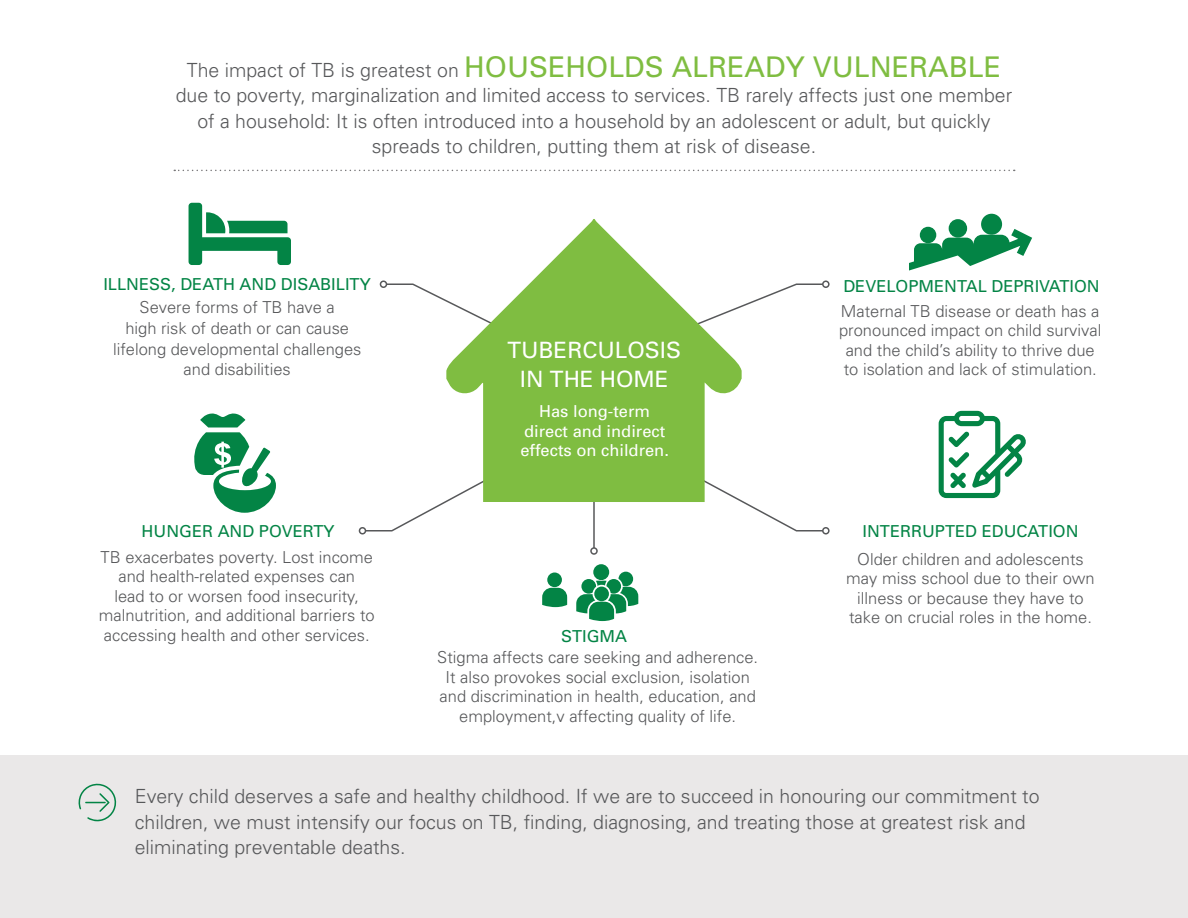
<style>
.page{position:relative;width:1188px;height:918px;background:#fff}
.page>*{position:absolute;margin:0;border:0;box-sizing:border-box;transform-origin:0 0}
.t1{font:28.5px "Univers";color:#7fbd41}
.t2{font:22.5px/28.5px "Univers";color:#fff;text-align:center}
.t3{font:300 19.5px/25.5px "Univers";color:#57585a;text-align:center}
.t4{font:300 16.5px/19.5px "Univers";color:#57585a;text-align:center}
.t5{font:16.5px "Univers";color:#038445}
.t6{font:16.5px/19.5px "Univers";color:#fff;text-align:center}
.s1{font-weight:300;font-size:19.5px;color:#57585a}
</style>
<div class="page">
<div style="left:0;top:755px;width:1188px;height:163px;background:#eae8e8"></div>
<svg style="left:364px;top:500px;width:83px;height:32px"></svg>
<div style="left:359px;top:527px;width:7px;height:8px;border:2px solid #57585a;border-radius:50%"></div>
<svg style="left:385px;top:283px;width:61px;height:19px"></svg>
<div style="left:380px;top:280px;width:7px;height:8px;border:2px solid #57585a;border-radius:50%"></div>
<svg style="left:741px;top:500px;width:83px;height:32px"></svg>
<div style="left:822px;top:527px;width:8px;height:8px;border:2px solid #57585a;border-radius:50%"></div>
<svg style="left:742px;top:283px;width:82px;height:24px"></svg>
<div style="left:822px;top:280px;width:8px;height:8px;border:2px solid #57585a;border-radius:50%"></div>
<hr style="left:593px;top:497px;width:2px;height:51px;background:#57585a">
<div style="left:590px;top:547px;width:8px;height:8px;border:2px solid #57585a;border-radius:50%"></div>
<svg style="left:446px;top:219px;width:296px;height:283px;fill:#7fbd41"></svg>
<svg style="left:174px;top:170px;width:841px;height:1px"></svg>
<svg style="left:189px;top:203px;width:102px;height:62px"></svg>
<svg style="left:194px;top:413px;width:82px;height:100px"></svg>
<svg style="left:909px;top:229px;width:123px;height:42px"></svg>
<div style="left:920px;top:227px;width:16px;height:16px;background:#038445;border-radius:50%"></div>
<div style="left:949px;top:219px;width:18px;height:19px;background:#038445;border-radius:50%"></div>
<div style="left:981px;top:214px;width:21px;height:21px;background:#038445;border-radius:50%"></div>
<svg style="left:939px;top:411px;width:87px;height:87px"></svg>
<div style="left:547px;top:573px;width:15px;height:14px;background:#038445;border-radius:50%"></div>
<svg style="left:576px;top:564px;width:62px;height:57px"></svg>
<svg style="left:542px;top:588px;width:25px;height:19px"></svg>
<svg style="left:78px;top:783px;width:39px;height:38px"></svg>
<h1 class="t1" style="left:187px;top:49px;width:816px"><span class="s1">The impact of TB is greatest on</span> HOUSEHOLDS ALREADY VULNERABLE</h1>
<p class="t3" style="left:176px;top:82px;width:838px">due to poverty, marginalization and limited access to services. TB rarely affects just one member of a household: It is often introduced into a household by an adolescent or adult, but quickly spreads to children, putting them at risk of disease.</p>
<p class="t5" style="left:103px;top:274px;width:269px">ILLNESS, DEATH AND DISABILITY</p>
<p class="t4" style="left:113px;top:296px;width:250px;line-height:20.7px">Severe forms of TB have a<br>high risk of death or can cause lifelong developmental challenges and disabilities</p>
<p class="t5" style="left:142px;top:521px;width:194px">HUNGER AND POVERTY</p>
<p class="t4" style="left:99px;top:547px;width:277px">TB exacerbates poverty. Lost income and health-related expenses can<br>lead to or worsen food insecurity, malnutrition, and additional barriers to accessing health and other services.</p>
<h2 class="t2" style="left:507px;top:336px;width:175px">TUBERCULOSIS<br>IN THE HOME</h2>
<p class="t6" style="left:520px;top:401px;width:150px">Has long-term direct and indirect effects on children.</p>
<p class="t5" style="left:561px;top:626px;width:67px">STIGMA</p>
<p class="t4" style="left:437px;top:647px;width:322px">Stigma affects care seeking and adherence.<br>It also provokes social exclusion, isolation and discrimination in health, education, and employment,v affecting quality of life.</p>
<p class="t5" style="left:843px;top:276px;width:258px">DEVELOPMENTAL DEPRIVATION</p>
<p class="t4" style="left:839px;top:301px;width:264px">Maternal TB disease or death has a pronounced impact on child survival and the child’s ability to thrive due to isolation and lack of stimulation.</p>
<p class="t5" style="left:863px;top:521px;width:218px">INTERRUPTED EDUCATION</p>
<p class="t4" style="left:846px;top:549px;width:250px">Older children and adolescents may miss school due to their own illness or because they have to take on crucial roles in the home.</p>
<p class="t3" style="left:135px;top:783px;width:906px;text-align:left">Every child deserves a safe and healthy childhood. If we are to succeed in honouring our commitment to children, we must intensify our focus on TB, finding, diagnosing, and treating those at greatest risk and eliminating preventable deaths.</p>
</div>
